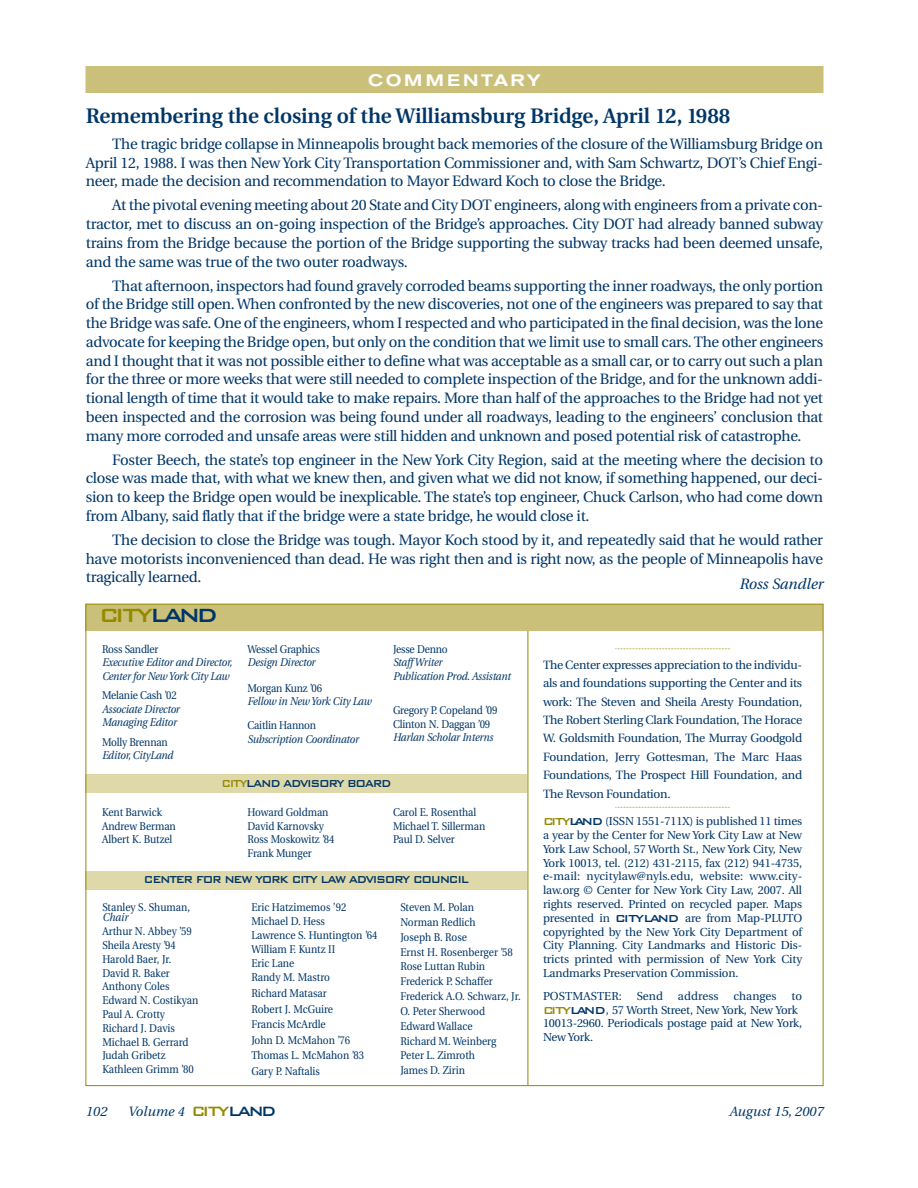
<style>
.page{position:relative;width:918px;height:1188px;background:#fff}
.page>*{position:absolute;margin:0;border:0;box-sizing:border-box;transform-origin:0 0}
.t1{font:500 25.5px "Bank Gothic BT";letter-spacing:-.16em;color:#958900}
.t2{font:600 21px "Utopia";letter-spacing:-.005em;color:#003667}
.t3{font:500 expanded 16.5px "Akzidenz Grotesk BE";letter-spacing:.17em;color:#fff}
.t4{font:15px/18.8px "Utopia";letter-spacing:-.02em;color:#003667;text-align:justify}
.t5{font:italic 15px "Utopia";letter-spacing:-.005em;color:#003667}
.t6{font:500 13.5px "Bank Gothic BT";letter-spacing:-.11em;color:#003667;scale:.9 1}
.t7{font:italic 13.5px "Utopia";color:#003667}
.t8{font:12px/18.5px "Utopia";letter-spacing:-.02em;color:#003667;text-align:justify}
.t9{font:11.55px/13.8px "Utopia";letter-spacing:-.015em;color:#003667;text-align:justify}
.t10{font:11.55px "Utopia";letter-spacing:.005em;color:#003667}
.t11{font:11.25px/14.9px "Utopia";color:#003667;scale:.9 1}
.t12{font:italic 11.25px/13.5px "Utopia";letter-spacing:-.015em;color:#003667;scale:.9 1}
.s1{color:#003667}
.s2{color:#958900}
.s3{font-family:"Bank Gothic BT";font-weight:500;font-size:13.5px;color:#958900}
.s4{font-family:"Bank Gothic BT";font-weight:500;font-size:13.5px}
.s5{font-family:"Bank Gothic BT";font-weight:500;font-style:normal;font-size:18px;color:#958900}
.s6{font-family:"Bank Gothic BT";font-weight:500;font-style:normal;font-size:18px}
</style>
<div class="page">
<div style="left:86px;top:871px;width:441px;height:18px;background:#dfd8a9"></div>
<hr style="left:528px;top:628px;width:1px;height:458px;background:#958900">
<div style="left:86px;top:604px;width:738px;height:27px;background:#cac079"></div>
<div style="left:86px;top:66px;width:738px;height:27px;background:#cac079"></div>
<svg style="left:615px;top:648px;width:115px;height:1px"></svg>
<svg style="left:615px;top:807px;width:115px;height:1px"></svg>
<div style="left:86px;top:775px;width:441px;height:18px;background:#dfd8a9"></div>
<p class="t3" style="left:368px;top:74px;width:174px">COMMENTARY</p>
<h2 class="t2" style="left:86px;top:107px;width:646px">Remembering the closing of the Williamsburg Bridge, April 12, 1988</h2>
<p class="t4" style="left:86px;top:136px;width:739px;text-indent:26px">The tragic bridge collapse in Minneapolis brought back memories of the closure of the Williamsburg Bridge on April 12, 1988. I was then New York City Transportation Commissioner and, with Sam Schwartz, DOT’s Chief Engi&shy;neer, made the decision and recommendation to Mayor Edward Koch to close the Bridge.</p>
<p class="t4" style="left:86px;top:197px;width:739px;text-indent:26px">At the pivotal evening meeting about 20 State and City DOT engineers, along with engineers from a private con&shy;tractor, met to discuss an on-going inspection of the Bridge’s approaches. City DOT had already banned subway trains from the Bridge because the portion of the Bridge supporting the subway tracks had been deemed unsafe, and the same was true of the two outer roadways.</p>
<p class="t4" style="left:86px;top:277px;width:739px;text-indent:26px">That afternoon, inspectors had found gravely corroded beams supporting the inner roadways, the only portion of the Bridge still open. When confronted by the new discoveries, not one of the engineers was prepared to say that the Bridge was safe. One of the engineers, whom I respected and who participated in the final decision, was the lone advocate for keeping the Bridge open, but only on the condition that we limit use to small cars. The other engineers and I thought that it was not possible either to define what was acceptable as a small car, or to carry out such a plan for the three or more weeks that were still needed to complete inspection of the Bridge, and for the unknown addi&shy;tional length of time that it would take to make repairs. More than half of the approaches to the Bridge had not yet been inspected and the corrosion was being found under all roadways, leading to the engineers’ conclusion that many more corroded and unsafe areas were still hidden and unknown and posed potential risk of catastrophe.</p>
<p class="t4" style="left:86px;top:451px;width:739px;text-indent:26px">Foster Beech, the state’s top engineer in the New York City Region, said at the meeting where the decision to close was made that, with what we knew then, and given what we did not know, if something happened, our deci&shy;sion to keep the Bridge open would be inexplicable. The state’s top engineer, Chuck Carlson, who had come down from Albany, said flatly that if the bridge were a state bridge, he would close it.</p>
<p class="t4" style="left:86px;top:532px;width:739px;text-indent:26px">The decision to close the Bridge was tough. Mayor Koch stood by it, and repeatedly said that he would rather have motorists inconvenienced than dead. He was right then and is right now, as the people of Minneapolis have tragically learned.</p>
<p class="t5" style="left:739px;top:578px;width:85px">Ross Sandler</p>
<h1 class="t1" style="left:99px;top:599px;width:121px">CITY<span class="s1">LAND</span></h1>
<p class="t11" style="left:102px;top:642px;width:64px">Ross Sandler</p>
<p class="t12" style="left:102px;top:657px;width:146px">Executive Editor and Director,<br>Center for New York City Law</p>
<p class="t11" style="left:102px;top:689px;width:85px">Melanie Cash ’02</p>
<p class="t12" style="left:102px;top:703px;width:88px">Associate Director<br>Managing Editor</p>
<p class="t11" style="left:102px;top:735px;width:75px">Molly Brennan</p>
<p class="t12" style="left:102px;top:750px;width:81px">Editor, CityLand</p>
<p class="t11" style="left:248px;top:642px;width:82px">Wessel Graphics</p>
<p class="t12" style="left:248px;top:657px;width:77px">Design Director</p>
<p class="t11" style="left:248px;top:681px;width:84px">Morgan Kunz ’06</p>
<p class="t12" style="left:248px;top:696px;width:139px">Fellow in New York City Law</p>
<p class="t11" style="left:248px;top:719px;width:78px">Caitlin Hannon</p>
<p class="t12" style="left:248px;top:733px;width:125px">Subscription Coordinator</p>
<p class="t11" style="left:393px;top:642px;width:62px">Jesse Denno</p>
<p class="t12" style="left:393px;top:657px;width:132px">Staff Writer<br>Publication Prod. Assistant</p>
<p class="t11" style="left:393px;top:705px;width:118px;line-height:13.5px">Gregory P. Copeland ’09<br>Clinton N. Daggan ’09</p>
<p class="t12" style="left:393px;top:732px;width:113px">Harlan Scholar Interns</p>
<p class="t6" style="left:221px;top:774px;width:191px"><span class="s2">CITY</span>LAND ADVISORY BOARD</p>
<p class="t11" style="left:102px;top:807px;width:84px;line-height:13.5px">Kent Barwick<br>Andrew Berman<br>Albert K. Butzel</p>
<p class="t11" style="left:248px;top:807px;width:98px;line-height:13.5px">Howard Goldman<br>David Karnovsky<br>Ross Moskowitz ’84<br>Frank Munger</p>
<p class="t11" style="left:393px;top:807px;width:104px;line-height:13.5px">Carol E. Rosenthal<br>Michael T. Sillerman<br>Paul D. Selver</p>
<p class="t6" style="left:144px;top:871px;width:363px">CENTER FOR NEW YORK CITY LAW ADVISORY COUNCIL</p>
<p class="t11" style="left:102px;top:901px;width:99px">Stanley S. Shuman,</p>
<p class="t12" style="left:102px;top:912px;width:30px">Chair</p>
<p class="t11" style="left:102px;top:926px;width:108px;line-height:13.8px">Arthur N. Abbey ’59<br>Sheila Aresty ’94<br>Harold Baer, Jr.<br>David R. Baker<br>Anthony Coles<br>Edward N. Costikyan<br>Paul A. Crotty<br>Richard J. Davis<br>Michael B. Gerrard<br>Judah Gribetz<br>Kathleen Grimm ’80</p>
<p class="t11" style="left:251px;top:901px;width:142px;line-height:14.1px">Eric Hatzimemos ’92<br>Michael D. Hess<br>Lawrence S. Huntington ’64<br>William F. Kuntz II<br>Eric Lane<br>Randy M. Mastro</p>
<p class="t11" style="left:251px;top:987px;width:127px;line-height:15.5px">Richard Matasar<br>Robert J. McGuire<br>Francis McArdle<br>John D. McMahon ’76<br>Thomas L. McMahon ’83<br>Gary P. Naftalis</p>
<p class="t11" style="left:400px;top:901px;width:135px">Steven M. Polan<br>Norman Redlich<br>Joseph B. Rose<br>Ernst H. Rosenberger ’58<br>Rose Luttan Rubin<br>Frederick P. Schaffer<br>Frederick A.O. Schwarz, Jr.<br>O. Peter Sherwood<br>Edward Wallace<br>Richard M. Weinberg<br>Peter L. Zimroth<br>James D. Zirin</p>
<p class="t8" style="left:543px;top:656px;width:261px">The Center expresses appreciation to the individu&shy;als and foundations supporting the Center and its work: The Steven and Sheila Aresty Foundation, The Robert Sterling Clark Foundation, The Horace W. Goldsmith Foundation, The Murray Goodgold Foundation, Jerry Gottesman, The Marc Haas Foundations, The Prospect Hill Foundation, and The Revson Foundation.</p>
<p class="t9" style="left:543px;top:815px;width:261px"><span class="s3">CITY</span><span class="s4">LAND</span> (ISSN 1551-711X) is published 11 times a year by the Center for New York City Law at New York Law School, 57 Worth St., New York City, New York 10013, tel. (212) 431-2115, fax (212) 941-4735, e-mail: nycitylaw@nyls.edu, website: www.city&shy;law.org © Center for New York City Law, 2007. All rights reserved. Printed on recycled paper. Maps presented in <span class="s4">CITYLAND</span> are from Map-PLUTO copyrighted by the New York City Department of City Planning. City Landmarks and Historic Dis&shy;tricts printed with permission of New York City Landmarks Preservation Commission.</p>
<p class="t10" style="left:543px;top:991px;width:80px">POSTMASTER:</p>
<p class="t9" style="left:637px;top:990px;width:28px">Send</p>
<p class="t10" style="left:678px;top:991px;width:42px">address</p>
<p class="t10" style="left:733px;top:991px;width:45px">changes</p>
<p class="t9" style="left:543px;top:990px;width:261px;text-align:left;text-indent:249px">to<br><span class="s3">CITY</span><span class="s4">LAND</span>, 57 Worth Street, New York, New York<br>10013-2960. Periodicals postage paid at New York,<br>New York.</p>
<p class="t7" style="left:86px;top:1106px;width:23px">102</p>
<p class="t7" style="left:128px;top:1106px;width:150px">Volume 4 <span class="s5">CITY</span><span class="s6">LAND</span></p>
<p class="t7" style="left:729px;top:1106px;width:96px">August 15, 2007</p>
</div>
